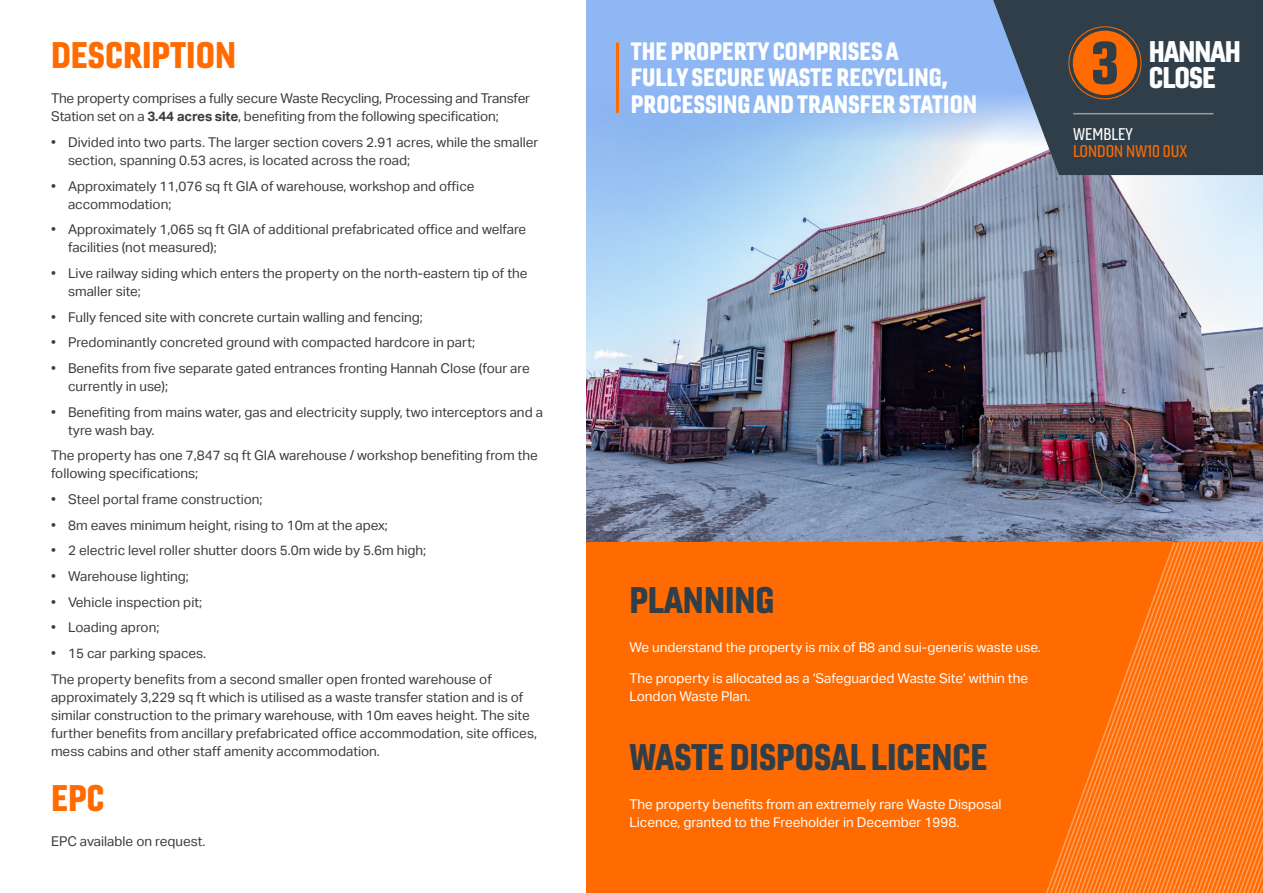
<style>
.page{position:relative;width:1263px;height:893px;background:#fff}
.page>*{position:absolute;margin:0;border:0;box-sizing:border-box;transform-origin:0 0}
.t1{font:36px "Gineso Con Bla";color:#303e49}
.t2{font:36px "Gineso Con Bla";color:#ff6b00}
.t3{font:29.1px/25.8px "Gineso Con Bla";letter-spacing:-.03em;color:#fff}
.t4{font:24.45px/26.2px "Gineso Con Bla";color:#fff}
.t5{font:16.5px "Gineso Con Med";color:#ff6b00}
.t6{font:16.5px "Gineso Con Med";color:#fff}
.t7{font:13.5px/18px "Aktiv Grotesk";color:#3c3c3b}
.t8{font:13.5px/18px "Aktiv Grotesk";color:#fff}
.s1{font-weight:700}
</style>
<div class="page">
<div style="left:587px;top:0;width:676px;height:629px;background:#8fb7f4"></div>
<img style="left:587px;top:98px;width:676px;height:444px">
<div style="left:587px;top:542px;width:676px;height:351px;background:#ff6b00"></div>
<svg style="left:1077px;top:797px;width:4px;height:96px"></svg>
<svg style="left:1081px;top:783px;width:5px;height:110px"></svg>
<svg style="left:1086px;top:772px;width:4px;height:121px"></svg>
<svg style="left:1090px;top:761px;width:4px;height:132px"></svg>
<svg style="left:1094px;top:750px;width:4px;height:143px"></svg>
<svg style="left:1098px;top:739px;width:4px;height:154px"></svg>
<svg style="left:1102px;top:728px;width:4px;height:165px"></svg>
<svg style="left:1106px;top:715px;width:5px;height:178px"></svg>
<svg style="left:1111px;top:704px;width:4px;height:189px"></svg>
<svg style="left:1115px;top:693px;width:4px;height:200px"></svg>
<svg style="left:1119px;top:682px;width:4px;height:211px"></svg>
<svg style="left:1123px;top:671px;width:4px;height:222px"></svg>
<svg style="left:1127px;top:657px;width:5px;height:236px"></svg>
<svg style="left:1132px;top:646px;width:4px;height:247px"></svg>
<svg style="left:1136px;top:542px;width:127px;height:351px"></svg>
<hr style="left:616px;top:43px;width:3px;height:70px;background:#ff6b00">
<svg style="left:993px;top:0;width:270px;height:175px;background:#43505e"></svg>
<div style="left:1073px;top:31px;width:64px;height:64px;background:#ff6b00;border-radius:50%"></div>
<svg style="left:1093px;top:41px;width:24px;height:43px"></svg>
<div style="left:1069px;top:27px;width:72px;height:72px;border:1px solid #ff6b00;border-radius:50%"></div>
<hr style="left:1073px;top:113px;width:140px;height:1px;background:#989c9f">
<h1 class="t2" style="left:51px;top:32px;width:187px">DESCRIPTION</h1>
<p class="t7" style="left:51px;top:90px;width:481px">The property comprises a fully secure Waste Recycling, Processing and Transfer<br>Station set on a <span class="s1">3.44 acres site</span>, benefiting from the following specification;</p>
<p class="t7" style="left:68px;top:133px;width:472px;text-indent:-17px">• Divided into two parts. The larger section covers 2.91 acres, while the smaller section, spanning 0.53 acres, is located across the road;</p>
<p class="t7" style="left:68px;top:177px;width:408px;text-indent:-17px">• Approximately 11,076 sq ft GIA of warehouse, workshop and office accommodation;</p>
<p class="t7" style="left:68px;top:221px;width:460px;text-indent:-17px">• Approximately 1,065 sq ft GIA of additional prefabricated office and welfare facilities (not measured);</p>
<p class="t7" style="left:68px;top:264px;width:461px;text-indent:-17px">• Live railway siding which enters the property on the north-eastern tip of the smaller site;</p>
<p class="t7" style="left:51px;top:308px;width:373px">• Fully fenced site with concrete curtain walling and fencing;</p>
<p class="t7" style="left:51px;top:334px;width:425px">• Predominantly concreted ground with compacted hardcore in part;</p>
<p class="t7" style="left:68px;top:359px;width:463px;text-indent:-17px">• Benefits from five separate gated entrances fronting Hannah Close (four are currently in use);</p>
<p class="t7" style="left:68px;top:403px;width:476px;text-indent:-17px">• Benefiting from mains water, gas and electricity supply, two interceptors and a tyre wash bay.</p>
<p class="t7" style="left:51px;top:447px;width:488px">The property has one 7,847 sq ft GIA warehouse / workshop benefiting from the following specifications;</p>
<p class="t7" style="left:51px;top:490px;width:213px">• Steel portal frame construction;</p>
<p class="t7" style="left:51px;top:516px;width:338px">• 8m eaves minimum height, rising to 10m at the apex;</p>
<p class="t7" style="left:51px;top:542px;width:377px">• 2 electric level roller shutter doors 5.0m wide by 5.6m high;</p>
<p class="t7" style="left:51px;top:567px;width:139px">• Warehouse lighting;</p>
<p class="t7" style="left:51px;top:593px;width:153px">• Vehicle inspection pit;</p>
<p class="t7" style="left:51px;top:619px;width:110px">• Loading apron;</p>
<p class="t7" style="left:51px;top:640px;width:442px;line-height:25.7px">• 15 car parking spaces.<br>The property benefits from a second smaller open fronted warehouse of</p>
<p class="t7" style="left:51px;top:688px;width:487px">approximately 3,229 sq ft which is utilised as a waste transfer station and is of similar construction to the primary warehouse, with 10m eaves height. The site further benefits from ancillary prefabricated office accommodation, site offices, mess cabins and other staff amenity accommodation.</p>
<h1 class="t2" style="left:51px;top:775px;width:55px">EPC</h1>
<p class="t7" style="left:51px;top:833px;width:156px">EPC available on request.</p>
<h3 class="t4" style="left:631px;top:38px;width:348px">THE PROPERTY COMPRISES A<br>FULLY SECURE WASTE RECYCLING,<br>PROCESSING AND TRANSFER STATION</h3>
<h2 class="t3" style="left:1149px;top:38px;width:94px">HANNAH<br>CLOSE</h2>
<p class="t6" style="left:1073px;top:124px;width:61px">WEMBLEY</p>
<p class="t5" style="left:1073px;top:141px;width:116px">LONDON NW10 0UX</p>
<h1 class="t1" style="left:629px;top:576px;width:146px">PLANNING</h1>
<p class="t8" style="left:629px;top:638px;width:413px">We understand the property is mix of B8 and sui-generis waste use.</p>
<p class="t8" style="left:629px;top:669px;width:400px">The property is allocated as a ‘Safeguarded Waste Site’ within the<br>London Waste Plan.</p>
<h1 class="t1" style="left:629px;top:733px;width:360px">WASTE DISPOSAL LICENCE</h1>
<p class="t8" style="left:629px;top:796px;width:374px">The property benefits from an extremely rare Waste Disposal<br>Licence, granted to the Freeholder in December 1998.</p>
</div>
